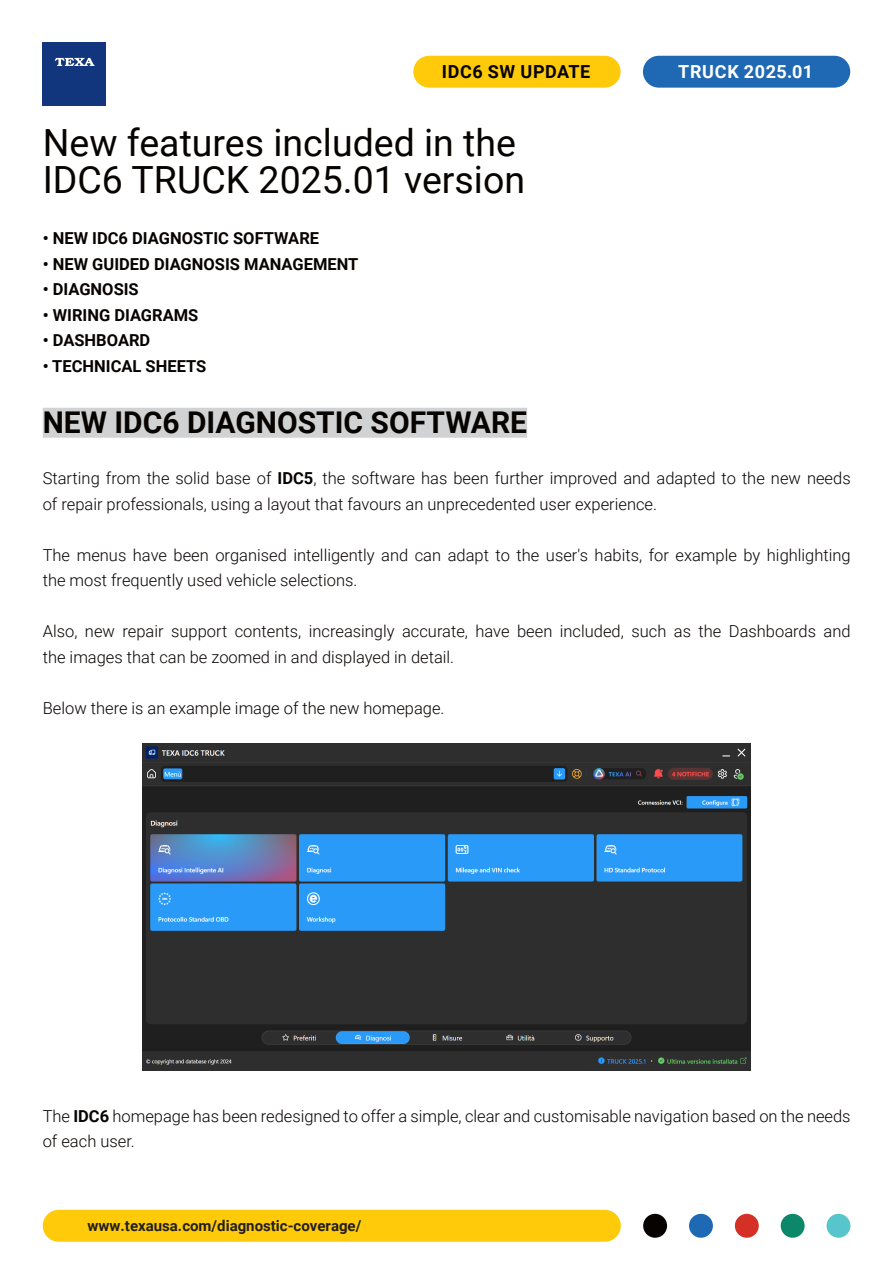
<style>
.page{position:relative;width:893px;height:1263px;background:#fff}
.page>*{position:absolute;margin:0;border:0;box-sizing:border-box;transform-origin:0 0}
.Titolo_LIGHT{font:37.5px "Roboto";color:#070301}
.Titoletto{font:700 30px "Roboto";color:#070301}
.t1{font:700 18px "Roboto";letter-spacing:.035em;color:#070301}
.t2{font:700 18px "Roboto";letter-spacing:.035em;color:#fff}
.Testo{font:300 16.5px/25.5px "Roboto";color:#070301}
.Testo-2{font:700 16.5px "Roboto";color:#070301}
.t3{font:700 15px "Roboto";color:#231f20}
.s1{font-weight:700}
</style>
<div class="page">
<div style="left:43px;top:1210px;width:578px;height:32px;background:#feca0a;border-radius:16px"></div>
<div style="left:643px;top:1214px;width:24px;height:24px;background:#070301;border-radius:50%"></div>
<div style="left:689px;top:1214px;width:24px;height:24px;background:#1f68b3;border-radius:50%"></div>
<div style="left:735px;top:1214px;width:24px;height:24px;background:#d43026;border-radius:50%"></div>
<div style="left:781px;top:1214px;width:24px;height:24px;background:#0c8769;border-radius:50%"></div>
<div style="left:826px;top:1214px;width:24px;height:24px;background:#57c5cc;border-radius:50%"></div>
<div style="left:43px;top:42px;width:63px;height:64px;background:#11367e"></div>
<svg style="left:55px;top:58px;width:40px;height:8px"></svg>
<div style="left:643px;top:56px;width:207px;height:32px;background:#1f68b3;border-radius:16px"></div>
<div style="left:413px;top:56px;width:208px;height:32px;background:#feca0a;border-radius:16px"></div>
<div style="left:43px;top:408px;width:484px;height:30px;background:#d1d2d4"></div>
<img style="left:143px;top:744px;width:608px;height:327px">
<p class="t1" style="left:442px;top:59px;width:150px">IDC6 SW UPDATE</p>
<p class="t2" style="left:678px;top:59px;width:136px">TRUCK 2025.01</p>
<p class="Titolo_LIGHT" style="left:43px;top:116px;width:475px">New features included in the</p>
<p class="Titolo_LIGHT" style="left:43px;top:154px;width:484px">IDC6 TRUCK 2025.01 version</p>
<p class="Testo-2" style="left:43px;top:227px;width:278px">• NEW IDC6 DIAGNOSTIC SOFTWARE</p>
<p class="Testo-2" style="left:43px;top:252px;width:317px">• NEW GUIDED DIAGNOSIS MANAGEMENT</p>
<p class="Testo-2" style="left:43px;top:278px;width:98px">• DIAGNOSIS</p>
<p class="Testo-2" style="left:43px;top:303px;width:157px">• WIRING DIAGRAMS</p>
<p class="Testo-2" style="left:43px;top:329px;width:109px">• DASHBOARD</p>
<p class="Testo-2" style="left:43px;top:354px;width:165px">• TECHNICAL SHEETS</p>
<p class="Titoletto" style="left:43px;top:402px;width:486px">NEW IDC6 DIAGNOSTIC SOFTWARE</p>
<p class="Testo" style="left:43px;top:465px;width:809px">Starting from the solid base of <span class="s1">IDC5</span>, the software has been further improved and adapted to the new needs of repair professionals, using a layout that favours an unprecedented user experience.</p>
<p class="Testo" style="left:43px;top:541px;width:809px">The menus have been organised intelligently and can adapt to the user's habits, for example by highlighting the most frequently used vehicle selections.</p>
<p class="Testo" style="left:43px;top:618px;width:809px">Also, new repair support contents, increasingly accurate, have been included, such as the Dashboards and the images that can be zoomed in and displayed in detail.</p>
<p class="Testo" style="left:43px;top:694px;width:403px">Below there is an example image of the new homepage.</p>
<p class="Testo" style="left:43px;top:1102px;width:809px">The <span class="s1">IDC6</span> homepage has been redesigned to offer a simple, clear and customisable navigation based on the needs of each user.</p>
<p class="t3" style="left:88px;top:1215px;width:275px">www.texausa.com/diagnostic-coverage/</p>
</div>
